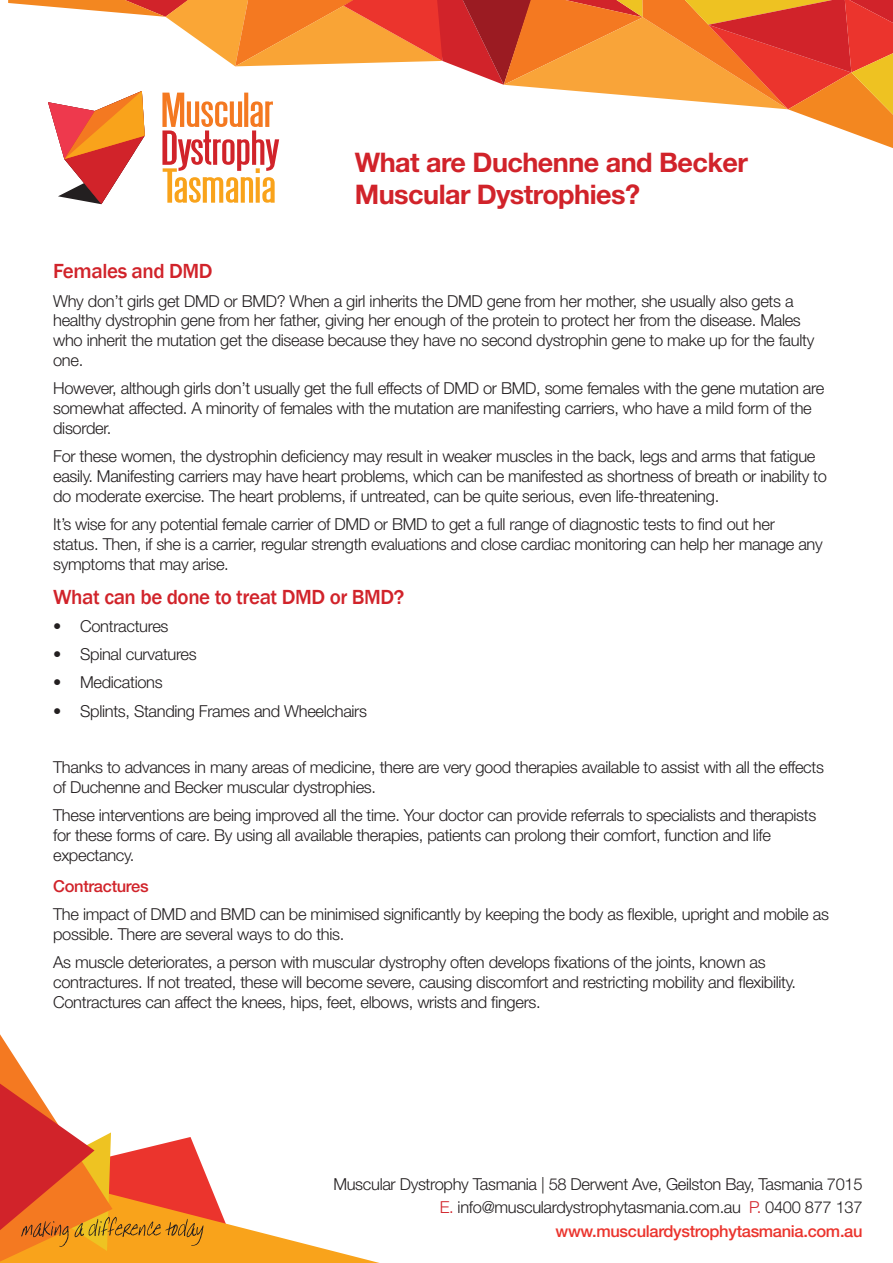
<style>
.page{position:relative;width:893px;height:1263px;background:#fff}
.page>*{position:absolute;margin:0;border:0;box-sizing:border-box;transform-origin:0 0}
.t1{font:700 27px/32.4px "Helvetica Neue LT Std";letter-spacing:-.02em;color:#d1232a}
.t2{font:500 21px "Franklin Gothic";letter-spacing:-.02em;color:#d1232a}
.t3{font:300 16.5px/19.8px "Helvetica Neue";letter-spacing:-.02em;color:#231f20}
.t4{font:500 16.5px "Helvetica Neue";letter-spacing:-.02em;color:#d1232a}
.s1{color:#d1232a}
.s2{font-weight:500;color:#eb342d}
</style>
<div class="page">
<svg style="left:8px;top:0;width:885px;height:204px"></svg>
<svg style="left:0;top:1034px;width:380px;height:229px"></svg>
<h1 class="t1" style="left:355px;top:145px;width:395px">What are Duchenne and Becker<br>Muscular Dystrophies?</h1>
<p class="t2" style="left:53px;top:258px;width:161px">Females and DMD</p>
<p class="t3" style="left:53px;top:290px;width:763px">Why don’t girls get DMD or BMD? When a girl inherits the DMD gene from her mother, she usually also gets a healthy dystrophin gene from her father, giving her enough of the protein to protect her from the disease. Males who inherit the mutation get the disease because they have no second dystrophin gene to make up for the faulty one.</p>
<p class="t3" style="left:53px;top:378px;width:773px">However, although girls don’t usually get the full effects of DMD or BMD, some females with the gene mutation are somewhat affected. A minority of females with the mutation are manifesting carriers, who have a mild form of the disorder.</p>
<p class="t3" style="left:53px;top:446px;width:775px">For these women, the dystrophin deficiency may result in weaker muscles in the back, legs and arms that fatigue easily. Manifesting carriers may have heart problems, which can be manifested as shortness of breath or inability to do moderate exercise. The heart problems, if untreated, can be quite serious, even life-threatening.</p>
<p class="t3" style="left:53px;top:513px;width:771px">It’s wise for any potential female carrier of DMD or BMD to get a full range of diagnostic tests to find out her status. Then, if she is a carrier, regular strength evaluations and close cardiac monitoring can help her manage any symptoms that may arise.</p>
<p class="t2" style="left:53px;top:583px;width:353px">What can be done to treat DMD or BMD?</p>
<p class="t3" style="left:53px;top:615px;width:117px">• Contractures</p>
<p class="t3" style="left:53px;top:643px;width:145px">• Spinal curvatures</p>
<p class="t3" style="left:53px;top:672px;width:111px">• Medications</p>
<p class="t3" style="left:53px;top:700px;width:315px">• Splints, Standing Frames and Wheelchairs</p>
<p class="t3" style="left:53px;top:757px;width:772px">Thanks to advances in many areas of medicine, there are very good therapies available to assist with all the effects of Duchenne and Becker muscular dystrophies.</p>
<p class="t3" style="left:53px;top:805px;width:765px">These interventions are being improved all the time. Your doctor can provide referrals to specialists and therapists for these forms of care. By using all available therapies, patients can prolong their comfort, function and life expectancy.</p>
<p class="t4" style="left:53px;top:873px;width:97px">Contractures</p>
<p class="t3" style="left:53px;top:904px;width:777px">The impact of DMD and BMD can be minimised significantly by keeping the body as flexible, upright and mobile as possible. There are several ways to do this.</p>
<p class="t3" style="left:53px;top:952px;width:744px">As muscle deteriorates, a person with muscular dystrophy often develops fixations of the joints, known as contractures. If not treated, these will become severe, causing discomfort and restricting mobility and flexibility.<br>Contractures can affect the knees, hips, feet, elbows, wrists and fingers.</p>
<p class="t3" style="left:333px;top:1171px;width:531px;line-height:23.5px;text-align:right">Muscular Dystrophy Tasmania | 58 Derwent Ave, Geilston Bay, Tasmania 7015<br><span class="s1">E.</span> info@musculardystrophytasmania.com.au <span class="s1">P.</span> 0400 877 137 <span class="s2">www.musculardystrophytasmania.com.au</span></p>
</div>
